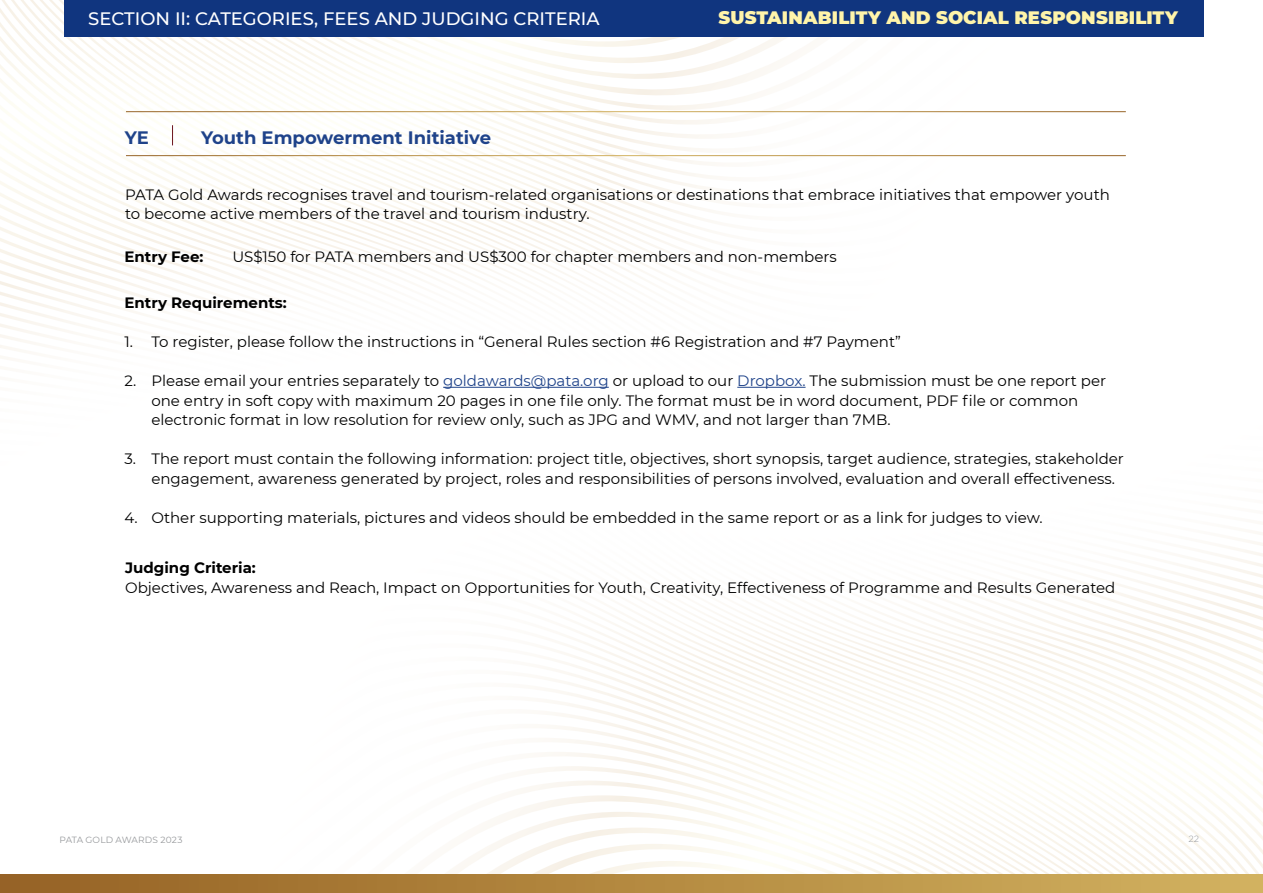
<style>
.page{position:relative;width:1263px;height:893px;background:#fff}
.page>*{position:absolute;margin:0;border:0;box-sizing:border-box;transform-origin:0 0}
.t1{font:500 18px "Montserrat";color:#fff}
.t2{font:900 18px "Montserrat";letter-spacing:.01em;color:#fff4aa}
.t3{font:700 18px "Montserrat";color:#1f438a}
.t4{font:15px/19.5px "Montserrat";color:#000}
.t5{font:700 15px "Montserrat";color:#000}
.t6{font:9px "Montserrat";letter-spacing:.015em;color:#97999c}
.t7{font:300 9px "Gotham";color:#97999c}
.s1{color:#1f438a}
</style>
<div class="page">
<svg style="left:156px;top:36px;width:172px;height:264px"></svg>
<svg style="left:167px;top:36px;width:499px;height:250px"></svg>
<svg style="left:177px;top:36px;width:516px;height:238px"></svg>
<svg style="left:188px;top:36px;width:511px;height:225px"></svg>
<svg style="left:198px;top:36px;width:511px;height:218px"></svg>
<svg style="left:209px;top:36px;width:503px;height:201px"></svg>
<svg style="left:220px;top:36px;width:495px;height:188px"></svg>
<svg style="left:232px;top:36px;width:483px;height:173px"></svg>
<svg style="left:244px;top:36px;width:471px;height:160px"></svg>
<svg style="left:256px;top:36px;width:459px;height:147px"></svg>
<svg style="left:268px;top:36px;width:447px;height:132px"></svg>
<svg style="left:281px;top:36px;width:741px;height:121px"></svg>
<svg style="left:294px;top:36px;width:696px;height:107px"></svg>
<svg style="left:309px;top:36px;width:644px;height:93px"></svg>
<svg style="left:324px;top:36px;width:592px;height:77px"></svg>
<svg style="left:341px;top:36px;width:538px;height:63px"></svg>
<svg style="left:359px;top:36px;width:481px;height:47px"></svg>
<svg style="left:937px;top:592px;width:170px;height:282px"></svg>
<svg style="left:598px;top:605px;width:498px;height:269px"></svg>
<svg style="left:572px;top:617px;width:514px;height:257px"></svg>
<svg style="left:565px;top:630px;width:510px;height:244px"></svg>
<svg style="left:556px;top:643px;width:509px;height:231px"></svg>
<svg style="left:551px;top:657px;width:503px;height:217px"></svg>
<svg style="left:550px;top:670px;width:492px;height:204px"></svg>
<svg style="left:549px;top:682px;width:482px;height:192px"></svg>
<svg style="left:549px;top:696px;width:470px;height:178px"></svg>
<svg style="left:549px;top:709px;width:458px;height:165px"></svg>
<svg style="left:549px;top:724px;width:446px;height:150px"></svg>
<svg style="left:549px;top:738px;width:433px;height:136px"></svg>
<svg style="left:548px;top:752px;width:421px;height:122px"></svg>
<svg style="left:534px;top:766px;width:420px;height:108px"></svg>
<svg style="left:516px;top:781px;width:423px;height:93px"></svg>
<svg style="left:510px;top:795px;width:412px;height:79px"></svg>
<svg style="left:447px;top:812px;width:457px;height:62px"></svg>
<div style="left:0;top:874px;width:1263px;height:19px;background:linear-gradient(to right,#956123,#d2b25f)"></div>
<svg style="left:172px;top:125px;width:1px;height:20px"></svg>
<hr style="left:443px;top:387px;width:166px;height:1px;background:#1f438a">
<hr style="left:737px;top:387px;width:68px;height:1px;background:#1f438a">
<hr style="left:126px;top:111px;width:1000px;height:1px;background:#fff">
<hr style="left:126px;top:155px;width:1000px;height:1px;background:#fff">
<div style="left:64px;top:0;width:1139px;height:36px;background:#10357f"></div>
<p class="t1" style="left:88px;top:6px;width:513px">SECTION II: CATEGORIES, FEES AND JUDGING CRITERIA</p>
<p class="t2" style="left:718px;top:4px;width:461px">SUSTAINABILITY AND SOCIAL RESPONSIBILITY</p>
<p class="t1" style="left:181px;top:6px;width:240px">: GEN RAL NFORMATION</p>
<p class="t3" style="left:125px;top:125px;width:26px">YE</p>
<p class="t3" style="left:201px;top:125px;width:292px">Youth Empowerment Initiative</p>
<p class="t4" style="left:125px;top:184px;width:986px">PATA Gold Awards recognises travel and tourism-related organisations or destinations that embrace initiatives that empower youth to become active members of the travel and tourism industry.</p>
<p class="t5" style="left:124px;top:246px;width:81px">Entry Fee:</p>
<p class="t4" style="left:232px;top:246px;width:606px">US$150 for PATA members and US$300 for chapter members and non-members</p>
<p class="t5" style="left:124px;top:292px;width:164px">Entry Requirements:</p>
<p class="t4" style="left:124px;top:332px;width:778px">1. To register, please follow the instructions in “General Rules section #6 Registration and #7 Payment”</p>
<p class="t4" style="left:151px;top:371px;width:956px;text-indent:-27px">2. Please email your entries separately to <span class="s1">goldawards@pata.org</span> or upload to our <span class="s1">Dropbox.</span> The submission must be one report per one entry in soft copy with maximum 20 pages in one file only. The format must be in word document, PDF file or common electronic format in low resolution for review only, such as JPG and WMV, and not larger than 7MB.</p>
<p class="t4" style="left:151px;top:449px;width:974px;text-indent:-27px">3. The report must contain the following information: project title, objectives, short synopsis, target audience, strategies, stakeholder engagement, awareness generated by project, roles and responsibilities of persons involved, evaluation and overall effectiveness.</p>
<p class="t4" style="left:124px;top:507px;width:920px">4. Other supporting materials, pictures and videos should be embedded in the same report or as a link for judges to view.</p>
<p class="t5" style="left:125px;top:557px;width:132px">Judging Criteria:</p>
<p class="t4" style="left:125px;top:577px;width:992px">Objectives, Awareness and Reach, Impact on Opportunities for Youth, Creativity, Effectiveness of Programme and Results Generated</p>
<p class="t6" style="left:60px;top:834px;width:124px">PATA GOLD AWARDS 2023</p>
<p class="t7" style="left:1188px;top:834px;width:12px">22</p>
</div>
